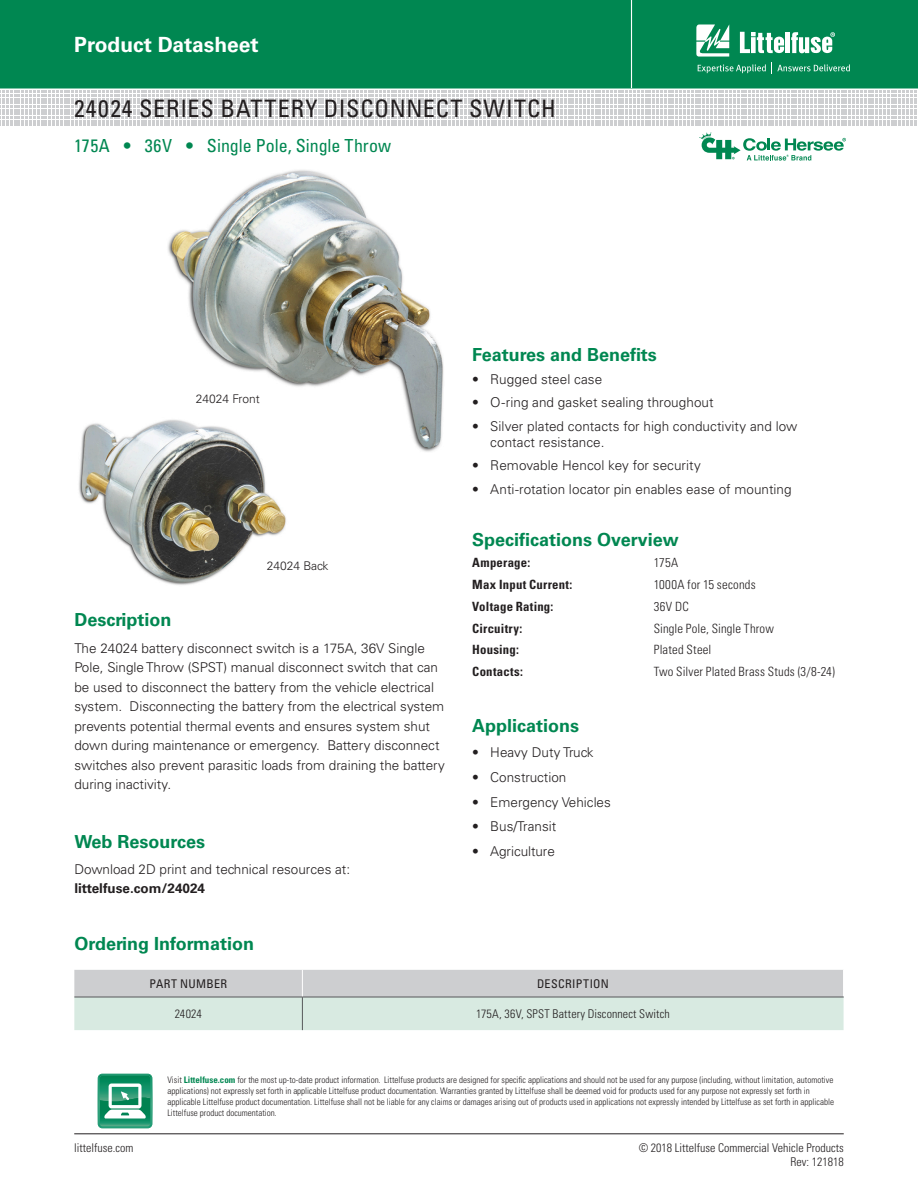
<style>
.page{position:relative;width:918px;height:1188px;background:#fff}
.page>*{position:absolute;margin:0;border:0;box-sizing:border-box;transform-origin:0 0}
.Head_Large{font:condensed 24px "Univers LT Std";letter-spacing:.04em;color:#231f20}
.t1{font:700 21px "Univers LT Std";color:#fff}
.Green_Subheads{font:700 18px "Univers LT Std";color:#008751}
.Head{font:condensed 18px "Univers LT Std";color:#008751}
.Body_text{font:300 13.5px/19.5px "Univers LT Std";color:#231f20}
.Specifications{font:300 condensed 12.75px "Univers LT Std";letter-spacing:.015em;color:#231f20}
.Specifications-2{font:700 condensed 12.75px "Univers LT Std";letter-spacing:.015em;color:#231f20}
.Chart_Body{font:300 condensed 12px/13.5px "Univers LT Std";color:#231f20;text-align:right}
.Chart_Body-2{font:condensed 12px "Univers LT Std";letter-spacing:.03em;color:#231f20}
.t2{font:300 12px "Univers LT Std";color:#231f20}
.t3{font:300 condensed 9px/10.8px "Univers LT Std";color:#231f20}
.s1{font-weight:300}
.s2{font-weight:700}
.s3{font-weight:700;color:#008751}
</style>
<div class="page">
<div style="left:0;top:0;width:918px;height:88px;background:#008751"></div>
<hr style="left:631px;top:0;width:1px;height:88px;background:#fff">
<hr style="left:74px;top:1134px;width:770px;height:1px;background:#231f20">
<svg style="left:0;top:91px;width:917px;height:35px"></svg>
<svg style="left:696px;top:24px;width:33px;height:33px"></svg>
<hr style="left:786px;top:32px;width:4px;height:21px;background:#fff">
<svg style="left:791px;top:32px;width:44px;height:21px"></svg>
<svg style="left:740px;top:32px;width:44px;height:21px"></svg>
<svg style="left:698px;top:64px;width:68px;height:9px"></svg>
<svg style="left:772px;top:63px;width:78px;height:11px"></svg>
<img style="left:168px;top:170px;width:276px;height:282px">
<svg style="left:699px;top:132px;width:147px;height:29px"></svg>
<svg style="left:98px;top:1074px;width:54px;height:54px"></svg>
<svg style="left:74px;top:970px;width:770px;height:60px;background:#d2dcd8"></svg>
<hr style="left:74px;top:997px;width:228px;height:1px;background:#57585a">
<hr style="left:302px;top:997px;width:542px;height:1px;background:#57585a">
<hr style="left:302px;top:997px;width:1px;height:33px;background:#57585a">
<img style="left:79px;top:408px;width:214px;height:177px">
<h2 class="t1" style="left:74px;top:32px;width:186px">Product Datasheet</h2>
<p class="Head_Large" style="left:74px;top:94px;width:483px">24024 SERIES BATTERY DISCONNECT SWITCH</p>
<p class="Head" style="left:74px;top:134px;width:318px">175A <span class="s1">•</span> 36V <span class="s1">•</span> Single Pole, Single Throw</p>
<p class="t2" style="left:196px;top:392px;width:66px">24024 Front</p>
<p class="t2" style="left:267px;top:559px;width:63px">24024 Back</p>
<p class="Green_Subheads" style="left:74px;top:610px;width:99px">Description</p>
<p class="Body_text" style="left:74px;top:638px;width:372px">The 24024 battery disconnect switch is a 175A, 36V Single Pole, Single Throw (SPST) manual disconnect switch that can be used to disconnect the battery from the vehicle electrical system. Disconnecting the battery from the electrical system prevents potential thermal events and ensures system shut down during maintenance or emergency. Battery disconnect switches also prevent parasitic loads from draining the battery during inactivity.</p>
<p class="Green_Subheads" style="left:74px;top:831px;width:132px">Web Resources</p>
<p class="Body_text" style="left:74px;top:859px;width:277px">Download 2D print and technical resources at: <span class="s2">littelfuse.com/24024</span></p>
<p class="Green_Subheads" style="left:74px;top:934px;width:181px">Ordering Information</p>
<p class="Green_Subheads" style="left:472px;top:344px;width:186px">Features and Benefits</p>
<p class="Body_text" style="left:472px;top:370px;width:131px">• Rugged steel case</p>
<p class="Body_text" style="left:472px;top:393px;width:243px">• O-ring and gasket sealing throughout</p>
<p class="Body_text" style="left:490px;top:418px;width:309px;line-height:16.5px;text-indent:-18px">• Silver plated contacts for high conductivity and low contact resistance.</p>
<p class="Body_text" style="left:472px;top:456px;width:230px">• Removable Hencol key for security</p>
<p class="Body_text" style="left:472px;top:479px;width:321px">• Anti-rotation locator pin enables ease of mounting</p>
<p class="Green_Subheads" style="left:472px;top:529px;width:208px">Specifications Overview</p>
<p class="Specifications-2" style="left:472px;top:555px;width:59px">Amperage:</p>
<p class="Specifications" style="left:654px;top:555px;width:26px">175A</p>
<p class="Specifications-2" style="left:472px;top:577px;width:102px">Max Input Current:</p>
<p class="Specifications" style="left:654px;top:577px;width:103px">1000A for 15 seconds</p>
<p class="Specifications-2" style="left:472px;top:599px;width:83px">Voltage Rating:</p>
<p class="Specifications" style="left:654px;top:599px;width:36px">36V DC</p>
<p class="Specifications-2" style="left:472px;top:620px;width:52px">Circuitry:</p>
<p class="Specifications" style="left:654px;top:621px;width:122px">Single Pole, Single Throw</p>
<p class="Specifications-2" style="left:472px;top:642px;width:48px">Housing:</p>
<p class="Specifications" style="left:654px;top:642px;width:59px">Plated Steel</p>
<p class="Specifications-2" style="left:472px;top:664px;width:52px">Contacts:</p>
<p class="Specifications" style="left:654px;top:664px;width:183px">Two Silver Plated Brass Studs (3/8-24)</p>
<p class="Green_Subheads" style="left:472px;top:716px;width:109px">Applications</p>
<p class="Body_text" style="left:472px;top:743px;width:123px">• Heavy Duty Truck</p>
<p class="Body_text" style="left:472px;top:767px;width:96px">• Construction</p>
<p class="Body_text" style="left:472px;top:792px;width:140px">• Emergency Vehicles</p>
<p class="Body_text" style="left:472px;top:817px;width:85px">• Bus/Transit</p>
<p class="Body_text" style="left:472px;top:842px;width:84px">• Agriculture</p>
<p class="Chart_Body-2" style="left:149px;top:976px;width:79px">PART NUMBER</p>
<p class="Chart_Body-2" style="left:537px;top:976px;width:73px">DESCRIPTION</p>
<p class="Chart_Body" style="left:175px;top:1007px;width:28px">24024</p>
<p class="Chart_Body" style="left:476px;top:1007px;width:195px">175A, 36V, SPST Battery Disconnect Switch</p>
<p class="Chart_Body" style="left:74px;top:1141px;width:61px">littelfuse.com</p>
<p class="t3" style="left:167px;top:1075px;width:668px">Visit <span class="s3">Littelfuse.com</span> for the most up-to-date product information. Littelfuse products are designed for specific applications and should not be used for any purpose (including, without limitation, automotive applications) not expressly set forth in applicable Littelfuse product documentation. Warranties granted by Littelfuse shall be deemed void for products used for any purpose not expressly set forth in applicable Littelfuse product documentation. Littelfuse shall not be liable for any claims or damages arising out of products used in applications not expressly intended by Littelfuse as set forth in applicable Littelfuse product documentation.</p>
<p class="Chart_Body" style="left:639px;top:1141px;width:207px">© 2018 Littelfuse Commercial Vehicle Products<br>Rev: 121818</p>
</div>
